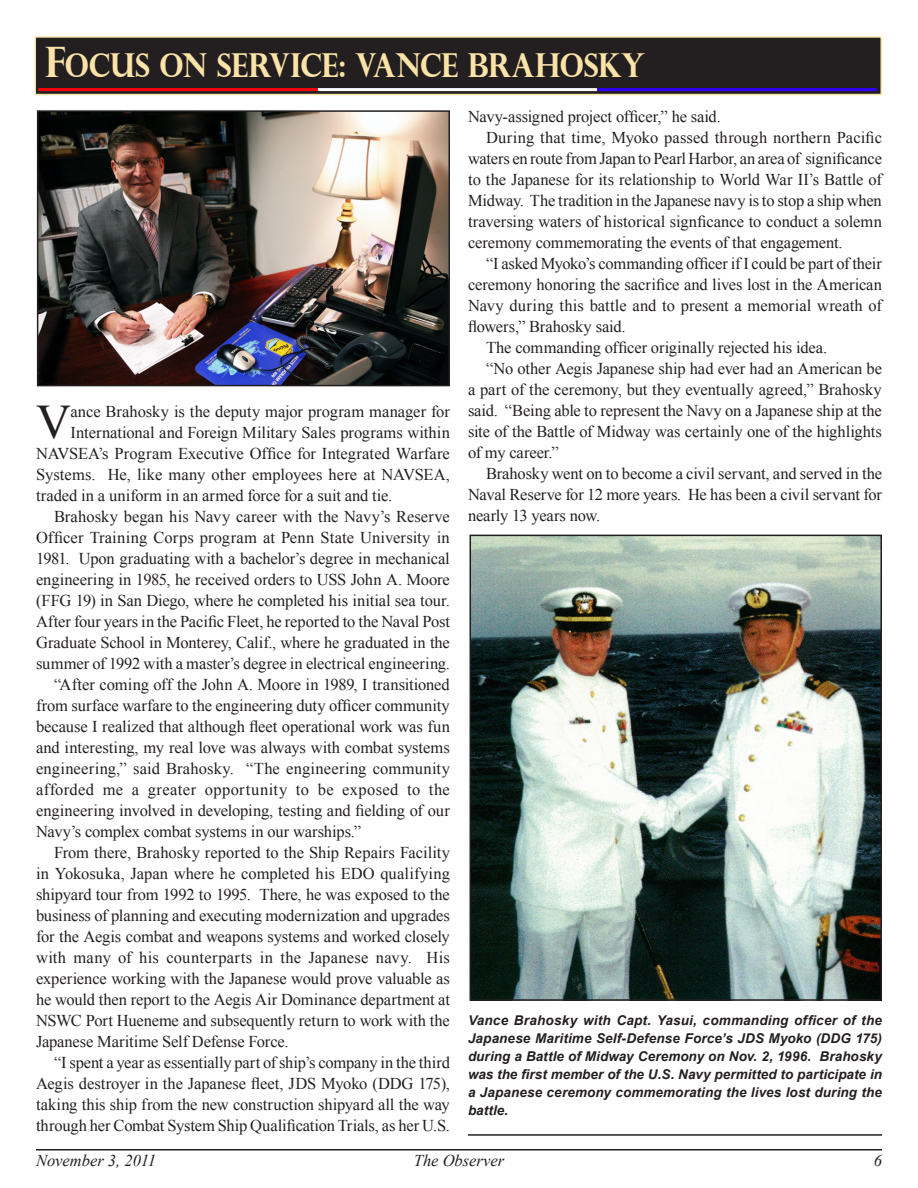
<style>
.page{position:relative;width:918px;height:1188px;background:#fff}
.page>*{position:absolute;margin:0;border:0;box-sizing:border-box;transform-origin:0 0}
.t1{font:48.15px "Times New Roman";color:#231f20}
.t2{font:700 33px "Perpetua Titling";letter-spacing:-.015em;color:#fbe3a7;scale:.89 1}
.t3{font:16.5px/21px "Times New Roman";letter-spacing:-.005em;color:#231f20;text-align:justify}
.t4{font:italic 16.5px "Times New Roman";color:#231f20}
.t5{font:italic 700 13.5px/18px "Arial";letter-spacing:.005em;color:#231f20;text-align:justify}
.s1{font-size:42px}
</style>
<div class="page">
<hr style="left:36px;top:1149px;width:846px;height:1px;background:#231f20">
<img style="left:40px;top:113px;width:407px;height:270px">
<div style="left:37px;top:110px;width:413px;height:276px;border:2px solid #231f20"></div>
<img style="left:473px;top:538px;width:406px;height:460px">
<div style="left:470px;top:535px;width:412px;height:466px;border:2px solid #231f20"></div>
<div style="left:35px;top:37px;width:846px;height:58px;background:#231f20"></div>
<div style="left:34px;top:36px;width:848px;height:59px;border:2px solid #fbe3a7"></div>
<hr style="left:318px;top:88px;width:279px;height:3px;background:#fff">
<hr style="left:38px;top:88px;width:280px;height:3px;background:#f00">
<hr style="left:597px;top:88px;width:280px;height:3px;background:#3000fd">
<hr style="left:468px;top:1134px;width:414px;height:2px;background:#231f20">
<p class="t2" style="left:45px;top:45px;width:676px"><span class="s1">F</span>OCUS ON SERVICE: VANCE BRAHOSKY</p>
<p class="t1" style="left:36px;top:390px;width:36px">V</p>
<p class="t3" style="left:70px;top:401px;width:381px">ance Brahosky is the deputy major program manager for</p>
<p class="t3" style="left:70px;top:422px;width:381px">International and Foreign Military Sales programs within</p>
<p class="t3" style="left:36px;top:443px;width:415px">NAVSEA’s Program Executive Office for Integrated Warfare</p>
<p class="t3" style="left:36px;top:464px;width:416px">Systems. He, like many other employees here at NAVSEA,</p>
<p class="t3" style="left:36px;top:485px;width:358px">traded in a uniform in an armed force for a suit and tie.</p>
<p class="t3" style="left:36px;top:506px;width:416px;text-indent:18px">Brahosky began his Navy career with the Navy’s Reserve Officer Training Corps program at Penn State University in 1981. Upon graduating with a bachelor’s degree in mechanical engineering in 1985, he received orders to USS John A. Moore (FFG 19) in San Diego, where he completed his initial sea tour.<br>After four years in the Pacific Fleet, he reported to the Naval Post Graduate School in Monterey, Calif., where he graduated in the summer of 1992 with a master’s degree in electrical engineering.</p>
<p class="t3" style="left:36px;top:674px;width:415px;text-indent:18px">“After coming off the John A. Moore in 1989, I transitioned from surface warfare to the engineering duty officer community because I realized that although fleet operational work was fun and interesting, my real love was always with combat systems engineering,” said Brahosky. “The engineering community afforded me a greater opportunity to be exposed to the engineering involved in developing, testing and fielding of our Navy’s complex combat systems in our warships.”</p>
<p class="t3" style="left:36px;top:842px;width:416px;text-indent:18px">From there, Brahosky reported to the Ship Repairs Facility in Yokosuka, Japan where he completed his EDO qualifying shipyard tour from 1992 to 1995. There, he was exposed to the business of planning and executing modernization and upgrades for the Aegis combat and weapons systems and worked closely with many of his counterparts in the Japanese navy. His experience working with the Japanese would prove valuable as he would then report to the Aegis Air Dominance department at NSWC Port Hueneme and subsequently return to work with the Japanese Maritime Self Defense Force.</p>
<p class="t3" style="left:36px;top:1052px;width:416px;text-indent:18px">“I spent a year as essentially part of ship’s company in the third Aegis destroyer in the Japanese fleet, JDS Myoko (DDG 175), taking this ship from the new construction shipyard all the way through her Combat System Ship Qualification Trials, as her U.S.</p>
<p class="t3" style="left:468px;top:105px;width:254px">Navy-assigned project officer,” he said.</p>
<p class="t3" style="left:468px;top:126px;width:416px;text-indent:18px">During that time, Myoko passed through northern Pacific waters en route from Japan to Pearl Harbor, an area of significance to the Japanese for its relationship to World War II’s Battle of Midway. The tradition in the Japanese navy is to stop a ship when traversing waters of historical signficance to conduct a solemn ceremony commemorating the events of that engagement.</p>
<p class="t3" style="left:468px;top:252px;width:416px;text-indent:18px">“I asked Myoko’s commanding officer if I could be part of their ceremony honoring the sacrifice and lives lost in the American Navy during this battle and to present a memorial wreath of flowers,” Brahosky said.</p>
<p class="t3" style="left:486px;top:336px;width:343px">The commanding officer originally rejected his idea.</p>
<p class="t3" style="left:468px;top:357px;width:416px;text-indent:18px">“No other Aegis Japanese ship had ever had an American be a part of the ceremony, but they eventually agreed,” Brahosky said. “Being able to represent the Navy on a Japanese ship at the site of the Battle of Midway was certainly one of the highlights of my career.”</p>
<p class="t3" style="left:468px;top:462px;width:415px;text-indent:18px">Brahosky went on to become a civil servant, and served in the Naval Reserve for 12 more years. He has been a civil servant for nearly 13 years now.</p>
<p class="t5" style="left:468px;top:1012px;width:416px">Vance Brahosky with Capt. Yasui, commanding officer of the Japanese Maritime Self-Defense Force’s JDS Myoko (DDG 175) during a Battle of Midway Ceremony on Nov. 2, 1996. Brahosky was the first member of the U.S. Navy permitted to participate in a Japanese ceremony commemorating the lives lost during the battle.</p>
<p class="t4" style="left:36px;top:1150px;width:122px">November 3, 2011</p>
<p class="t4" style="left:414px;top:1150px;width:92px">The Observer</p>
<p class="t4" style="left:874px;top:1150px;width:10px">6</p>
</div>
